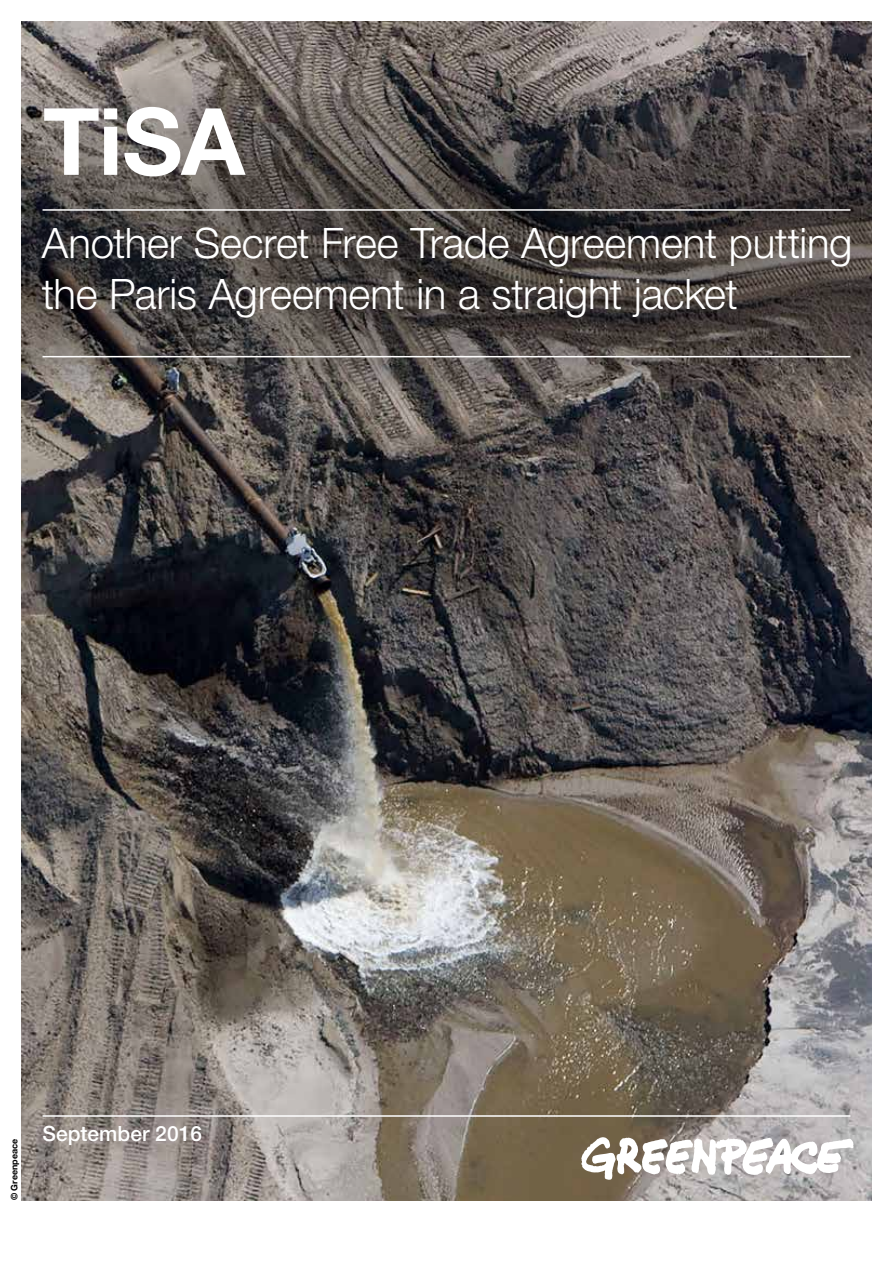
<style>
.page{position:relative;width:893px;height:1263px;background:#fff}
.page>*{position:absolute;margin:0;border:0;box-sizing:border-box;transform-origin:0 0}
.t1{font:700 93px "Helvetica Neue";color:#fff}
.t2{font:300 42px/51px "Helvetica Neue";letter-spacing:-.01em;color:#fff}
.t3{font:500 21px "Helvetica Neue";color:#fff}
.t4{font:700 9px "Helvetica Neue";color:#000}
</style>
<div class="page">
<img style="left:21px;top:418px;width:851px;height:782px">
<svg style="left:21px;top:21px;width:851px;height:397px;background:#56504e"></svg>
<svg style="left:581px;top:1137px;width:272px;height:43px"></svg>
<hr style="left:43px;top:209px;width:807px;height:2px;background:#fff">
<hr style="left:43px;top:356px;width:807px;height:1px;background:#fff">
<hr style="left:43px;top:1115px;width:807px;height:2px;background:#fff">
<h1 class="t1" style="left:43px;top:84px;width:204px">TiSA</h1>
<p class="t2" style="left:42px;top:217px;width:812px">Another Secret Free Trade Agreement putting the Paris Agreement in a straight jacket</p>
<p class="t4" style="left:9px;top:1200px;width:63px;rotate:-90deg">© Greenpeace</p>
<p class="t3" style="left:43px;top:1121px;width:161px">September 2016</p>
</div>
